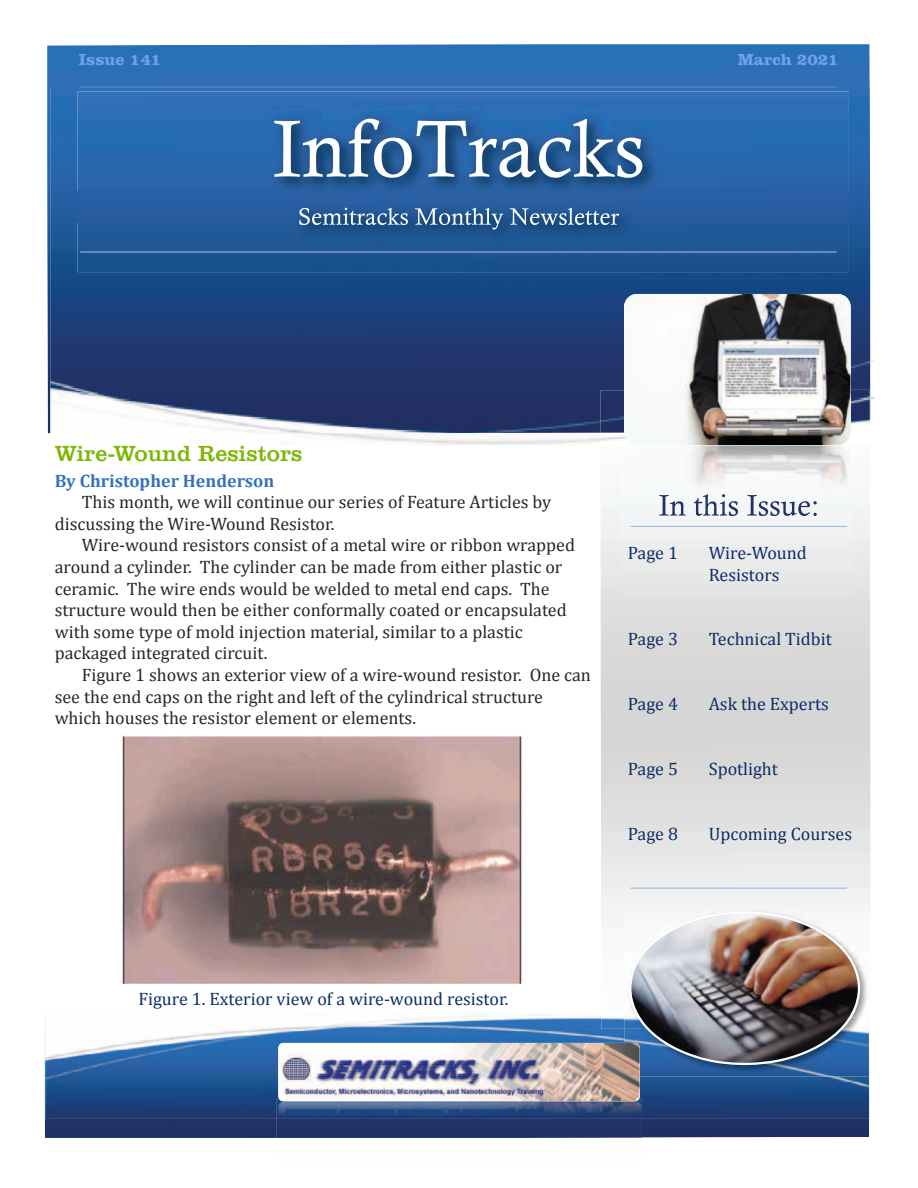
<style>
.page{position:relative;width:918px;height:1188px;background:#fff}
.page>*{position:absolute;margin:0;border:0;box-sizing:border-box;transform-origin:0 0}
.t1{font:22.5px "Clarendon BT";color:#7eb606}
.t2{font:18px/21.6px "Cambria";color:#272526}
.t3{font:18px/21.6px "Cambria";color:#0b2e67}
.t4{font:700 18px "Cambria";color:#3472ba}
.t5{font:700 16.5px "Clarendon BT";color:#6fa0ef}
</style>
<div class="page">
<div style="left:45px;top:1119px;width:824px;height:19px;background:#1e3366"></div>
<img style="left:45px;top:1017px;width:824px;height:102px">
<img style="left:47px;top:44px;width:823px;height:389px">
<img style="left:870px;top:189px;width:4px;height:232px">
<img style="left:50px;top:87px;width:820px;height:346px">
<img style="left:601px;top:390px;width:269px;height:43px">
<img style="left:624px;top:907px;width:247px;height:110px">
<img style="left:624px;top:1017px;width:246px;height:59px">
<img style="left:629px;top:911px;width:231px;height:154px">
<img style="left:624px;top:294px;width:227px;height:151px;border-radius:13px">
<div style="left:276px;top:1119px;width:366px;height:19px;background:#213366"></div>
<img style="left:278px;top:1043px;width:362px;height:58px;border-radius:5px">
<svg style="left:80px;top:87px;width:757px;height:1px"></svg>
<svg style="left:630px;top:526px;width:217px;height:1px"></svg>
<svg style="left:630px;top:888px;width:217px;height:1px"></svg>
<img style="left:77px;top:91px;width:772px;height:101px">
<svg style="left:274px;top:119px;width:368px;height:59px"></svg>
<img style="left:77px;top:222px;width:772px;height:50px">
<img style="left:80px;top:252px;width:757px;height:1px">
<div style="left:77px;top:192px;width:772px;height:30px;background:#295fa2"></div>
<svg style="left:299px;top:208px;width:109px;height:17px;background:#5a80ab"></svg>
<svg style="left:415px;top:208px;width:88px;height:22px;background:#4d75a2"></svg>
<svg style="left:510px;top:208px;width:109px;height:17px;background:#577eaa"></svg>
<svg style="left:659px;top:495px;width:27px;height:21px"></svg>
<svg style="left:694px;top:494px;width:44px;height:22px"></svg>
<svg style="left:747px;top:495px;width:70px;height:21px"></svg>
<img style="left:120px;top:736px;width:404px;height:247px">
<p class="t5" style="left:79px;top:54px;width:84px">Issue 141</p>
<p class="t5" style="left:738px;top:54px;width:103px">March 2021</p>
<p class="t1" style="left:55px;top:446px;width:249px">Wire-Wound Resistors</p>
<p class="t4" style="left:55px;top:469px;width:221px">By Christopher Henderson</p>
<p class="t2" style="left:55px;top:491px;width:498px;text-indent:27px">This month, we will continue our series of Feature Articles by discussing the Wire-Wound Resistor.</p>
<p class="t2" style="left:55px;top:534px;width:522px;text-indent:27px">Wire-wound resistors consist of a metal wire or ribbon wrapped around a cylinder. The cylinder can be made from either plastic or ceramic. The wire ends would be welded to metal end caps. The structure would then be either conformally coated or encapsulated with some type of mold injection material, similar to a plastic packaged integrated circuit.</p>
<p class="t2" style="left:55px;top:664px;width:538px;text-indent:27px">Figure 1 shows an exterior view of a wire-wound resistor. One can see the end caps on the right and left of the cylindrical structure which houses the resistor element or elements.</p>
<p class="t3" style="left:628px;top:542px;width:52px">Page 1</p>
<p class="t3" style="left:709px;top:542px;width:100px">Wire-Wound<br>Resistors</p>
<p class="t3" style="left:628px;top:628px;width:52px">Page 3</p>
<p class="t3" style="left:709px;top:628px;width:125px">Technical Tidbit</p>
<p class="t3" style="left:628px;top:693px;width:52px">Page 4</p>
<p class="t3" style="left:709px;top:693px;width:122px">Ask the Experts</p>
<p class="t3" style="left:628px;top:758px;width:52px">Page 5</p>
<p class="t3" style="left:709px;top:758px;width:71px">Spotlight</p>
<p class="t3" style="left:628px;top:823px;width:52px">Page 8</p>
<p class="t3" style="left:709px;top:823px;width:145px">Upcoming Courses</p>
<p class="t3" style="left:138px;top:988px;width:372px">Figure 1. Exterior view of a wire-wound resistor.</p>
</div>
